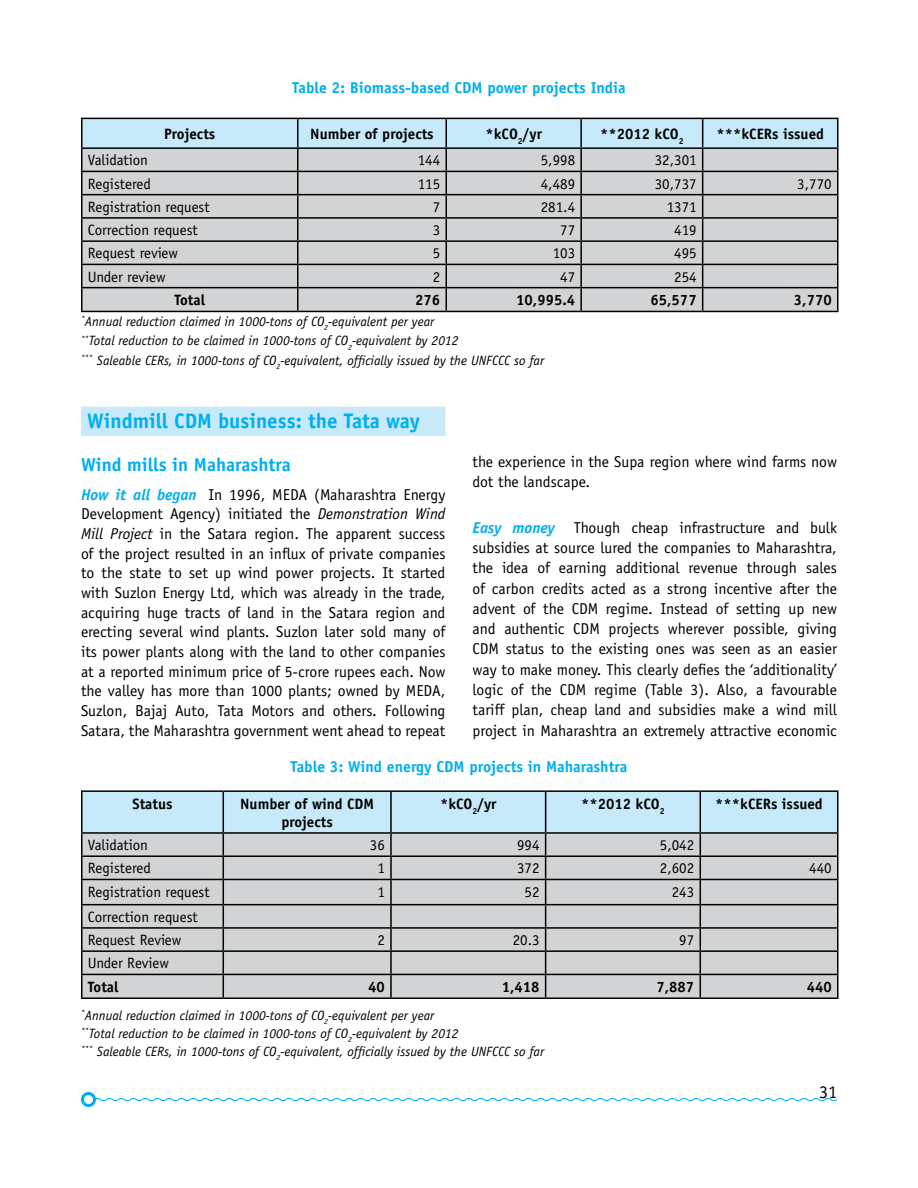
<style>
.page{position:relative;width:918px;height:1188px;background:#fff}
.page>*{position:absolute;margin:0;border:0;box-sizing:border-box;transform-origin:0 0}
.t1{font:700 21px "Officina Sans";color:#00aeef}
.t2{font:700 18.75px "Officina Sans";color:#00aeef}
.t3{font:18px "Officina Sans";color:#000}
.t4{font:15.75px/19.6px "Officina Sans";color:#000;text-align:justify}
.t5{font:700 15.75px "Officina Sans";color:#00aeef}
.t6{font:15px/23.2px "Officina Sans";color:#000}
.t7{font:700 15px/18px "Officina Sans";color:#000;text-align:center}
.t8{font:15px "Officina Sans";letter-spacing:-.02em;color:#000}
.t9{font:italic 13.5px/19.5px "Officina Sans";color:#000}
.s1{font-weight:700;font-style:italic;color:#00aeef}
.s2{font-style:italic}
</style>
<div class="page">
<svg style="left:96px;top:1097px;width:742px;height:5px"></svg>
<div style="left:81px;top:1092px;width:15px;height:15px;border:3px solid #00aeef;border-radius:50%"></div>
<hr style="left:703px;top:118px;width:136px;height:1px;background:#000">
<hr style="left:703px;top:147px;width:136px;height:2px;background:#000">
<hr style="left:703px;top:171px;width:136px;height:1px;background:#000">
<hr style="left:703px;top:194px;width:136px;height:1px;background:#000">
<hr style="left:703px;top:217px;width:136px;height:2px;background:#000">
<hr style="left:703px;top:240px;width:136px;height:2px;background:#000">
<hr style="left:703px;top:264px;width:136px;height:1px;background:#000">
<hr style="left:703px;top:287px;width:136px;height:1px;background:#000">
<svg style="left:81px;top:118px;width:757px;height:193px;background:#c0c7ca"></svg>
<hr style="left:81px;top:311px;width:217px;height:1px;background:#000">
<hr style="left:298px;top:311px;width:148px;height:1px;background:#000">
<hr style="left:446px;top:311px;width:135px;height:1px;background:#000">
<hr style="left:581px;top:311px;width:122px;height:1px;background:#000">
<hr style="left:703px;top:311px;width:136px;height:1px;background:#000">
<div style="left:81px;top:407px;width:365px;height:29px;background:#c7eafb"></div>
<hr style="left:81px;top:790px;width:142px;height:2px;background:#000">
<hr style="left:223px;top:790px;width:168px;height:2px;background:#000">
<hr style="left:391px;top:790px;width:155px;height:2px;background:#000">
<hr style="left:546px;top:790px;width:154px;height:2px;background:#000">
<hr style="left:700px;top:790px;width:139px;height:2px;background:#000">
<hr style="left:700px;top:832px;width:139px;height:2px;background:#000">
<hr style="left:700px;top:855px;width:139px;height:2px;background:#000">
<hr style="left:700px;top:879px;width:139px;height:1px;background:#000">
<hr style="left:700px;top:904px;width:139px;height:1px;background:#000">
<hr style="left:700px;top:927px;width:139px;height:2px;background:#000">
<hr style="left:700px;top:950px;width:139px;height:2px;background:#000">
<hr style="left:700px;top:974px;width:139px;height:1px;background:#000">
<svg style="left:81px;top:791px;width:757px;height:206px;background:#c1c9cd"></svg>
<hr style="left:81px;top:997px;width:142px;height:2px;background:#000">
<hr style="left:223px;top:997px;width:168px;height:2px;background:#000">
<hr style="left:391px;top:997px;width:155px;height:2px;background:#000">
<hr style="left:546px;top:997px;width:154px;height:2px;background:#000">
<hr style="left:700px;top:997px;width:139px;height:2px;background:#000">
<p class="t5" style="left:292px;top:78px;width:335px">Table 2: Biomass-based CDM power projects India</p>
<p class="t7" style="left:164px;top:125px;width:53px">Projects</p>
<p class="t7" style="left:310px;top:125px;width:125px">N umber of projects</p>
<p class="t7" style="left:485px;top:125px;width:58px">*kCO <sub>2</sub>/yr</p>
<p class="t7" style="left:600px;top:125px;width:85px">**2012 kCO<sub>2</sub></p>
<p class="t7" style="left:716px;top:125px;width:109px">***kCERs issued</p>
<p class="t6" style="left:88px;top:149px;width:62px">Validation</p>
<p class="t6" style="left:418px;top:149px;width:24px">144</p>
<p class="t6" style="left:541px;top:149px;width:36px">5,998</p>
<p class="t6" style="left:655px;top:149px;width:43px">32,301</p>
<p class="t6" style="left:88px;top:172px;width:65px">Registered</p>
<p class="t6" style="left:418px;top:172px;width:24px">115</p>
<p class="t6" style="left:541px;top:172px;width:36px">4,489</p>
<p class="t6" style="left:655px;top:172px;width:43px">30,737</p>
<p class="t6" style="left:797px;top:172px;width:36px">3,770</p>
<p class="t6" style="left:88px;top:195px;width:123px">Registration request</p>
<p class="t6" style="left:433px;top:195px;width:9px">7</p>
<p class="t6" style="left:541px;top:195px;width:36px">281.4</p>
<p class="t6" style="left:667px;top:195px;width:31px">1371</p>
<p class="t6" style="left:88px;top:218px;width:112px">Correction request</p>
<p class="t6" style="left:433px;top:218px;width:9px">3</p>
<p class="t6" style="left:560px;top:218px;width:16px">77</p>
<p class="t6" style="left:674px;top:218px;width:24px">419</p>
<p class="t6" style="left:88px;top:242px;width:92px">Request review</p>
<p class="t6" style="left:433px;top:242px;width:9px">5</p>
<p class="t6" style="left:553px;top:242px;width:24px">103</p>
<p class="t6" style="left:674px;top:242px;width:24px">495</p>
<p class="t8" style="left:88px;top:268px;width:79px">Under review</p>
<p class="t6" style="left:433px;top:265px;width:9px">2</p>
<p class="t6" style="left:560px;top:265px;width:16px">47</p>
<p class="t6" style="left:674px;top:265px;width:24px">254</p>
<p class="t7" style="left:174px;top:291px;width:32px">Total</p>
<p class="t7" style="left:415px;top:291px;width:27px">276</p>
<p class="t7" style="left:516px;top:291px;width:60px">10,995.4</p>
<p class="t7" style="left:651px;top:291px;width:48px">65,577</p>
<p class="t7" style="left:794px;top:291px;width:39px">3,770</p>
<p class="t9" style="left:81px;top:311px;width:465px"><sup>*</sup>Annual reduction claimed in 1000-tons of CO<sub>2</sub>-equivalent per year<br><sup>**</sup>Total reduction to be claimed in 1000-tons of CO<sub>2</sub>-equivalent by 2012<br><sup>***</sup> Saleable CERs, in 1000-tons of CO<sub>2</sub>-equivalent, officially issued by the UNFCCC so far</p>
<h1 class="t1" style="left:87px;top:408px;width:334px">Windmill CDM business: the Tata way</h1>
<p class="t2" style="left:81px;top:453px;width:211px">Wind mills in Maharashtra</p>
<p class="t4" style="left:81px;top:484px;width:366px"><span class="s1">How it all began</span> In 1996, MEDA (Maharashtra Energy Development Agency) initiated the <span class="s2">Demonstration Wind Mill Project</span> in the Satara region. The apparent success of the project resulted in an influx of private companies to the state to set up wind power projects. It started with Suzlon Energy Ltd, which was already in the trade, acquiring huge tracts of land in the Satara region and erecting several wind plants. Suzlon later sold many of its power plants along with the land to other companies at a reported minimum price of 5-crore rupees each. Now the valley has more than 1000 plants; owned by MEDA, Suzlon, Bajaj Auto, Tata Motors and others. Following Satara, the Maharashtra government went ahead to repeat</p>
<p class="t4" style="left:473px;top:451px;width:366px;line-height:20.2px">the experience in the Supa region where wind farms now dot the landscape.</p>
<p class="t4" style="left:473px;top:517px;width:366px;line-height:20.2px"><span class="s1">Easy money</span> Though cheap infrastructure and bulk subsidies at source lured the companies to Maharashtra, the idea of earning additional revenue through sales of carbon credits acted as a strong incentive after the advent of the CDM regime. Instead of setting up new and authentic CDM projects wherever possible, giving CDM status to the existing ones was seen as an easier way to make money. This clearly defies the ‘additionality’ logic of the CDM regime (Table 3). Also, a favourable tariff plan, cheap land and subsidies make a wind mill project in Maharashtra an extremely attractive economic</p>
<p class="t5" style="left:291px;top:757px;width:338px">Table 3: Wind energy CDM projects in Maharashtra</p>
<p class="t7" style="left:133px;top:795px;width:41px">Status</p>
<p class="t7" style="left:240px;top:795px;width:135px">N umber of wind CDM projects</p>
<p class="t7" style="left:440px;top:795px;width:58px">*kCO <sub>2</sub>/yr</p>
<p class="t7" style="left:581px;top:795px;width:85px">**2012 kCO<sub>2</sub></p>
<p class="t7" style="left:715px;top:795px;width:109px">***kCERs issued</p>
<p class="t6" style="left:88px;top:834px;width:62px">Validation</p>
<p class="t6" style="left:370px;top:834px;width:17px">36</p>
<p class="t6" style="left:517px;top:834px;width:24px">994</p>
<p class="t6" style="left:660px;top:834px;width:36px">5,042</p>
<p class="t6" style="left:88px;top:857px;width:65px">Registered</p>
<p class="t6" style="left:377px;top:857px;width:9px">1</p>
<p class="t6" style="left:517px;top:857px;width:24px">372</p>
<p class="t6" style="left:660px;top:857px;width:36px">2,602</p>
<p class="t6" style="left:809px;top:857px;width:24px">440</p>
<p class="t6" style="left:88px;top:880px;width:123px">Registration request</p>
<p class="t6" style="left:377px;top:880px;width:9px">1</p>
<p class="t6" style="left:525px;top:880px;width:16px">52</p>
<p class="t6" style="left:672px;top:880px;width:24px">243</p>
<p class="t6" style="left:88px;top:905px;width:112px">Correction request<br>Request Review</p>
<p class="t6" style="left:377px;top:928px;width:9px">2</p>
<p class="t6" style="left:513px;top:928px;width:28px">20.3</p>
<p class="t6" style="left:679px;top:928px;width:16px">97</p>
<p class="t6" style="left:88px;top:952px;width:83px">Under Review</p>
<p class="t7" style="left:88px;top:978px;width:32px">Total</p>
<p class="t7" style="left:368px;top:978px;width:18px">40</p>
<p class="t7" style="left:502px;top:978px;width:39px">1,418</p>
<p class="t7" style="left:656px;top:978px;width:39px">7,887</p>
<p class="t7" style="left:807px;top:978px;width:27px">440</p>
<p class="t9" style="left:81px;top:1006px;width:465px;line-height:18px"><sup>*</sup>Annual reduction claimed in 1000-tons of CO<sub>2</sub>-equivalent per year<br><sup>**</sup>Total reduction to be claimed in 1000-tons of CO<sub>2</sub>-equivalent by 2012<br><sup>***</sup> Saleable CERs, in 1000-tons of CO<sub>2</sub>-equivalent, officially issued by the UNFCCC so far</p>
<p class="t3" style="left:819px;top:1081px;width:19px">31</p>
</div>
